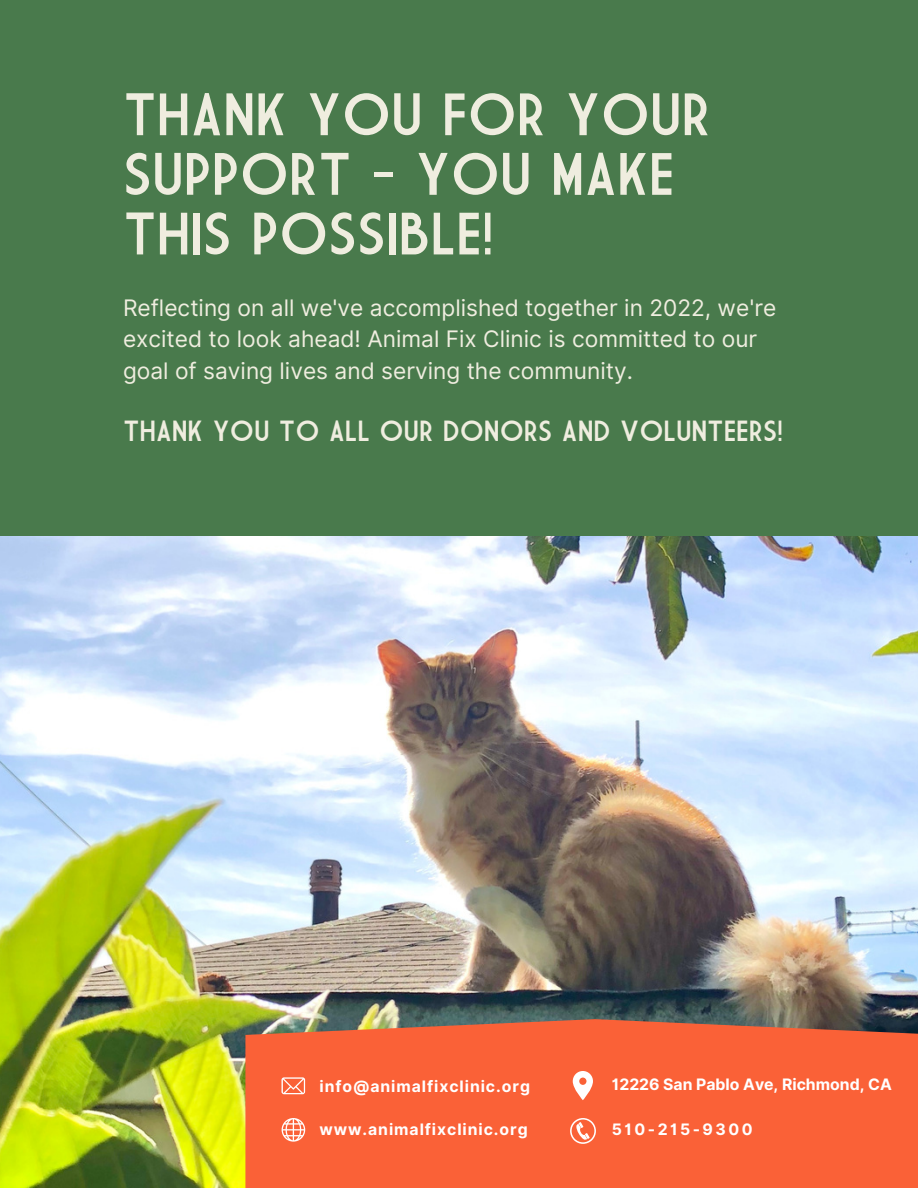
<style>
.page{position:relative;width:918px;height:1188px;background:#497a4c}
.page>*{position:absolute;margin:0;border:0;box-sizing:border-box;transform-origin:0 0}
.t1{font:58.05px/59.7px "Market Deco";letter-spacing:-.01em;color:#efeddf}
.t2{font:28.35px "Market Deco";letter-spacing:-.01em;color:#efeddf}
.t3{font:22.8px/31.5px "Inter";color:#efeddf}
.t4{font:700 15.75px "Inter";letter-spacing:.06em;color:#fff}
.t5{font:700 15.75px "Inter";color:#fff}
.t6{font:700 15.75px "Inter";letter-spacing:.155em;color:#fff}
</style>
<div class="page">
<img style="left:0;top:536px;width:918px;height:652px">
<div style="left:245px;top:1019px;width:673px;height:169px;background:#fa6137"></div>
<svg style="left:573px;top:1071px;width:20px;height:29px"></svg>
<svg style="left:570px;top:1118px;width:26px;height:26px"></svg>
<svg style="left:281px;top:1077px;width:24px;height:17px"></svg>
<svg style="left:282px;top:1118px;width:23px;height:24px"></svg>
<h1 class="t1" style="left:123px;top:84px;width:590px">THANK YOU FOR YOUR<br>SUPPORT - YOU MAKE<br>THIS POSSIBLE!</h1>
<p class="t3" style="left:123px;top:292px;width:655px">Reflecting on all we've accomplished together in 2022, we're excited to look ahead! Animal Fix Clinic is committed to our goal of saving lives and serving the community.</p>
<p class="t2" style="left:123px;top:415px;width:662px">THANK YOU TO ALL OUR DONORS AND VOLUNTEERS!</p>
<p class="t4" style="left:320px;top:1077px;width:212px">info@animalfixclinic.org</p>
<p class="t4" style="left:320px;top:1120px;width:210px">www.animalfixclinic.org</p>
<p class="t5" style="left:612px;top:1075px;width:281px">12226 San Pablo Ave, Richmond, CA</p>
<p class="t6" style="left:612px;top:1120px;width:142px">510-215-9300</p>
</div>
